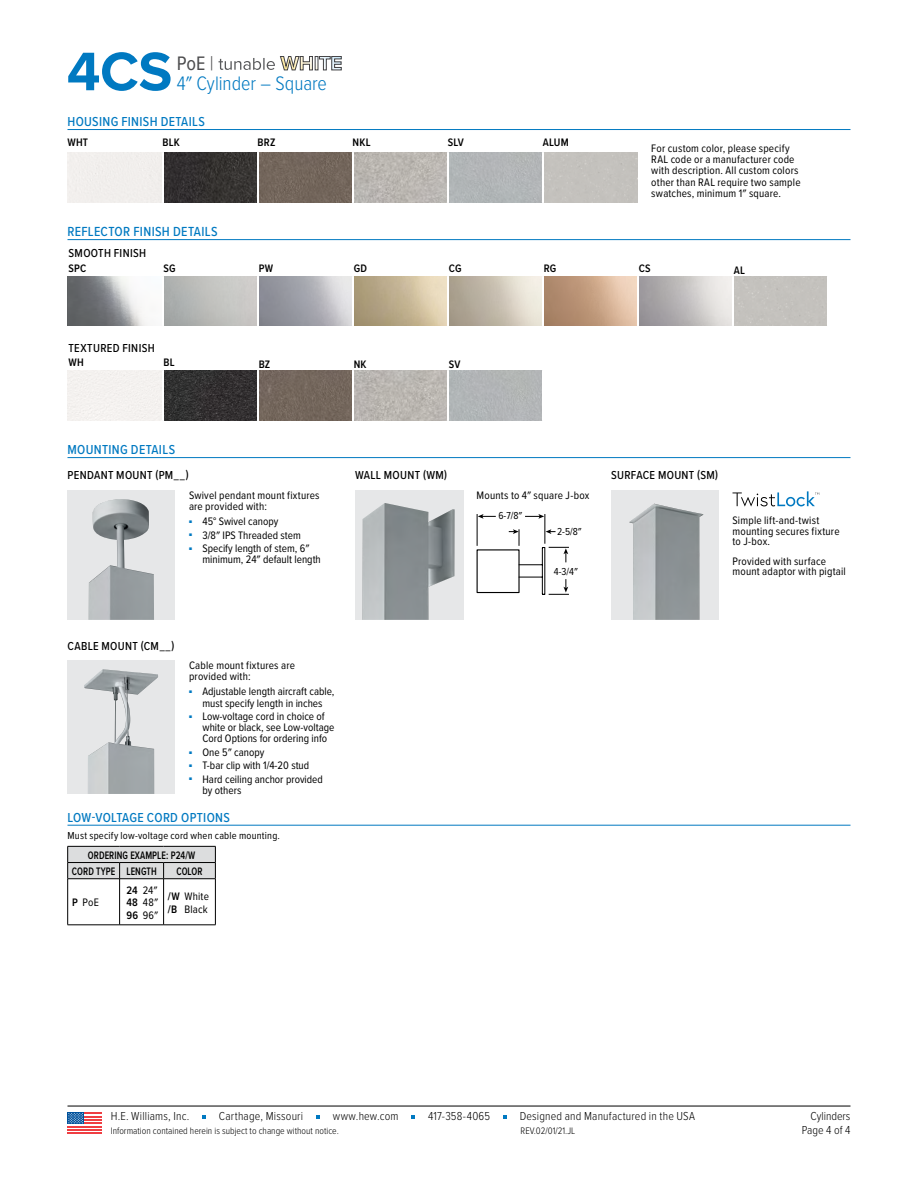
<style>
.page{position:relative;width:918px;height:1188px;background:#fff}
.page>*{position:absolute;margin:0;border:0;box-sizing:border-box;transform-origin:0 0}
.t1{font:700 56.25px "Proxima Nova";color:#0079c1}
.t2{font:300 20.25px/20.2px "Proxima Nova Cond";letter-spacing:-.005em;color:#0079c1}
.Blue__underlined_hea{font:500 13.65px "Proxima Nova Cond";letter-spacing:.025em;color:#0079c1}
.Blue__underlined_hea-2{font:500 13.5px "Proxima Nova Cond";letter-spacing:.025em;color:#0079c1}
.t3{font:300 12px "Proxima Nova Cond";letter-spacing:.015em;color:#000}
.Sub_headings{font:500 12px "Proxima Nova Cond";letter-spacing:.025em;color:#000}
.Order_Info_-_Plain_T{font:11.25px/11.2px "Proxima Nova Cond";letter-spacing:.01em;color:#000}
.t4{font:600 11.25px "Proxima Nova Cond";letter-spacing:.01em;color:#000}
.t5{font:600 11.25px/16.2px "Proxima Nova Cond";letter-spacing:.01em;color:#000;scale:.85 1}
.t6{font:10.5px "Proxima Nova Cond";letter-spacing:.02em;color:#000}
.t7{font:300 9.75px "Proxima Nova Cond";color:#000}
.s1{font-weight:400;color:#4d4d4f}
.s2{color:#4d4d4f}
.s3{font-weight:600}
</style>
<div class="page">
<svg style="left:219px;top:56px;width:122px;height:14px"></svg>
<hr style="left:68px;top:129px;width:782px;height:1px;background:#0079c1">
<hr style="left:68px;top:239px;width:782px;height:1px;background:#0079c1">
<hr style="left:68px;top:457px;width:782px;height:1px;background:#0079c1">
<hr style="left:68px;top:825px;width:782px;height:1px;background:#0079c1">
<img style="left:164px;top:152px;width:92px;height:50px">
<img style="left:259px;top:152px;width:92px;height:50px">
<img style="left:354px;top:152px;width:92px;height:50px">
<div style="left:449px;top:152px;width:92px;height:50px;background:#b2b5b7"></div>
<svg style="left:68px;top:370px;width:474px;height:1px"></svg>
<img style="left:68px;top:276px;width:80px;height:50px">
<img style="left:354px;top:276px;width:92px;height:50px">
<img style="left:544px;top:276px;width:92px;height:50px">
<div style="left:734px;top:276px;width:92px;height:50px;background:#c4c2bd"></div>
<img style="left:164px;top:371px;width:92px;height:49px">
<div style="left:259px;top:371px;width:92px;height:49px;background:#74665c"></div>
<img style="left:354px;top:371px;width:92px;height:49px">
<div style="left:449px;top:371px;width:92px;height:49px;background:#b2b5b7"></div>
<div style="left:68px;top:490px;width:108px;height:130px;background:#e6e7e8"></div>
<img style="left:89px;top:499px;width:65px;height:121px">
<div style="left:355px;top:490px;width:108px;height:130px;background:#e6e7e8"></div>
<img style="left:362px;top:503px;width:93px;height:117px">
<hr style="left:477px;top:514px;width:1px;height:32px;background:#000">
<hr style="left:544px;top:514px;width:1px;height:30px;background:#000">
<svg style="left:478px;top:514px;width:18px;height:5px"></svg>
<svg style="left:525px;top:514px;width:19px;height:5px"></svg>
<svg style="left:509px;top:529px;width:60px;height:66px"></svg>
<div style="left:611px;top:490px;width:108px;height:130px;background:#e6e7e8"></div>
<img style="left:629px;top:504px;width:74px;height:116px">
<svg style="left:733px;top:491px;width:86px;height:16px"></svg>
<div style="left:68px;top:660px;width:108px;height:134px;background:#e6e7e8"></div>
<img style="left:84px;top:669px;width:74px;height:125px">
<hr style="left:68px;top:879px;width:1px;height:46px;background:#000">
<hr style="left:119px;top:879px;width:1px;height:46px;background:#000">
<hr style="left:163px;top:879px;width:1px;height:46px;background:#000">
<hr style="left:215px;top:879px;width:1px;height:46px;background:#000">
<hr style="left:68px;top:925px;width:52px;height:1px;background:#000">
<hr style="left:120px;top:925px;width:44px;height:1px;background:#000">
<hr style="left:164px;top:925px;width:52px;height:1px;background:#000">
<svg style="left:68px;top:846px;width:148px;height:33px"></svg>
<hr style="left:68px;top:862px;width:52px;height:1px;background:#000">
<hr style="left:164px;top:862px;width:52px;height:1px;background:#000">
<hr style="left:68px;top:1106px;width:782px;height:1px;background:#000">
<svg style="left:202px;top:1116px;width:4px;height:3px"></svg>
<svg style="left:316px;top:1116px;width:4px;height:3px"></svg>
<svg style="left:503px;top:1116px;width:4px;height:3px"></svg>
<div style="left:68px;top:1112px;width:34px;height:22px;background:linear-gradient(to right,#fff,#fff)"></div>
<hr style="left:68px;top:1126px;width:34px;height:1px;background:#ef3e42">
<hr style="left:68px;top:1129px;width:34px;height:2px;background:#ef3e42">
<hr style="left:68px;top:1132px;width:34px;height:2px;background:#ef3e42">
<hr style="left:68px;top:1122px;width:34px;height:2px;background:#ef3e42">
<hr style="left:68px;top:1119px;width:34px;height:2px;background:#ef3e42">
<hr style="left:68px;top:1116px;width:34px;height:1px;background:#ef3e42">
<hr style="left:68px;top:1112px;width:34px;height:2px;background:#ef3e42">
<div style="left:68px;top:1112px;width:16px;height:12px;background:#00529c"></div>
<svg style="left:68px;top:1113px;width:15px;height:11px"></svg>
<h1 class="t1" style="left:67px;top:30px;width:107px">4CS</h1>
<h2 class="t2" style="left:177px;top:52px;width:152px"><span class="s1">PoE</span> <span class="s2">|<br></span>4″ Cylinder – Square</h2>
<p class="Blue__underlined_hea-2" style="left:68px;top:112px;width:139px">HOUSING FINISH DETAILS</p>
<p class="t4" style="left:68px;top:134px;width:22px">WHT</p>
<p class="t4" style="left:163px;top:134px;width:19px">BLK</p>
<p class="t4" style="left:258px;top:134px;width:19px">BRZ</p>
<p class="t4" style="left:353px;top:134px;width:20px">NKL</p>
<p class="t4" style="left:448px;top:134px;width:18px">SLV</p>
<p class="t4" style="left:543px;top:134px;width:28px">ALUM</p>
<p class="Order_Info_-_Plain_T" style="left:651px;top:142px;width:151px">For custom color, please specify<br>RAL code or a manufacturer code with description. All custom colors other than RAL require two sample swatches, minimum 1″ square.</p>
<p class="Blue__underlined_hea" style="left:68px;top:221px;width:152px">REFLECTOR FINISH DETAILS</p>
<p class="Sub_headings" style="left:69px;top:244px;width:79px">SMOOTH FINISH</p>
<p class="t4" style="left:69px;top:260px;width:19px">SPC</p>
<p class="t4" style="left:164px;top:260px;width:14px">SG</p>
<p class="t4" style="left:259px;top:260px;width:16px">PW</p>
<p class="t4" style="left:354px;top:260px;width:15px">GD</p>
<p class="t4" style="left:449px;top:260px;width:14px">CG</p>
<p class="t4" style="left:544px;top:260px;width:14px">RG</p>
<p class="t4" style="left:639px;top:260px;width:13px">CS</p>
<p class="t4" style="left:734px;top:262px;width:13px">AL</p>
<p class="Sub_headings" style="left:69px;top:339px;width:88px">TEXTURED FINISH</p>
<p class="t4" style="left:69px;top:354px;width:17px">WH</p>
<p class="t4" style="left:164px;top:354px;width:13px">BL</p>
<p class="t4" style="left:259px;top:356px;width:13px">BZ</p>
<p class="t4" style="left:354px;top:356px;width:14px">NK</p>
<p class="t4" style="left:449px;top:356px;width:13px">SV</p>
<p class="Blue__underlined_hea-2" style="left:68px;top:440px;width:109px">MOUNTING DETAILS</p>
<p class="Sub_headings" style="left:68px;top:467px;width:123px">PENDANT MOUNT (PM__)</p>
<p class="Sub_headings" style="left:355px;top:467px;width:94px">WALL MOUNT (WM)</p>
<p class="Sub_headings" style="left:611px;top:467px;width:109px">SURFACE MOUNT (SM)</p>
<p class="Order_Info_-_Plain_T" style="left:189px;top:490px;width:132px;line-height:10.5px">Swivel pendant mount fixtures are provided with:</p>
<p class="Order_Info_-_Plain_T" style="left:189px;top:515px;width:91px"><sup>■</sup> 45° Swivel canopy</p>
<p class="Order_Info_-_Plain_T" style="left:189px;top:529px;width:113px"><sup>■</sup> 3/8″ IPS Threaded stem</p>
<p class="Order_Info_-_Plain_T" style="left:202px;top:542px;width:120px;text-indent:-14px"><sup>■</sup> Specify length of stem, 6″ minimum, 24″ default length</p>
<p class="Order_Info_-_Plain_T" style="left:477px;top:489px;width:114px">Mounts to 4″ square J-box</p>
<p class="t6" style="left:498px;top:508px;width:25px">6-7/8″</p>
<p class="t6" style="left:557px;top:524px;width:26px">2-5/8″</p>
<p class="Order_Info_-_Plain_T" style="left:733px;top:515px;width:109px;line-height:10.5px">Simple lift-and-twist mounting secures fixture to J-box.</p>
<p class="Order_Info_-_Plain_T" style="left:733px;top:555px;width:115px;line-height:10.5px">Provided with surface mount adaptor with pigtail</p>
<p class="t6" style="left:554px;top:564px;width:25px">4-3/4″</p>
<p class="Sub_headings" style="left:68px;top:637px;width:108px">CABLE MOUNT (CM__)</p>
<p class="Order_Info_-_Plain_T" style="left:189px;top:660px;width:107px;line-height:10.5px">Cable mount fixtures are provided with:</p>
<p class="Order_Info_-_Plain_T" style="left:189px;top:685px;width:147px;text-align:center"><sup>■</sup> Adjustable length aircraft cable, must specify length in inches</p>
<p class="Order_Info_-_Plain_T" style="left:202px;top:710px;width:133px;text-indent:-14px"><sup>■</sup> Low-voltage cord in choice of white or black, see Low-voltage<br>Cord Options for ordering info</p>
<p class="Order_Info_-_Plain_T" style="left:189px;top:746px;width:77px"><sup>■</sup> One 5″ canopy</p>
<p class="Order_Info_-_Plain_T" style="left:189px;top:759px;width:122px"><sup>■</sup> T-bar clip with 1/4-20 stud</p>
<p class="Order_Info_-_Plain_T" style="left:202px;top:773px;width:122px;text-indent:-14px"><sup>■</sup> Hard ceiling anchor provided by others</p>
<p class="Blue__underlined_hea-2" style="left:68px;top:807px;width:164px">LOW-VOLTAGE CORD OPTIONS</p>
<p class="t6" style="left:68px;top:828px;width:214px">Must specify low-voltage cord when cable mounting.</p>
<p class="t5" style="left:72px;top:847px;width:146px;text-indent:16px">ORDERING EXAMPLE: P24/W<br>CORD TYPE LENGTH</p>
<p class="t5" style="left:176px;top:863px;width:32px">COLOR</p>
<p class="Order_Info_-_Plain_T" style="left:72px;top:896px;width:28px"><span class="s3">P</span> PoE</p>
<p class="Order_Info_-_Plain_T" style="left:126px;top:883px;width:33px;line-height:12.6px;text-align:justify"><span class="s3">24</span> 24″ <span class="s3">48</span> 48″ <span class="s3">96</span> 96″</p>
<p class="Order_Info_-_Plain_T" style="left:168px;top:889px;width:43px;line-height:12.6px"><span class="s3">/W</span> White <span class="s3">/B</span> Black</p>
<p class="t3" style="left:111px;top:1108px;width:80px">H.E. Williams, Inc.</p>
<p class="t3" style="left:219px;top:1108px;width:86px">Carthage, Missouri</p>
<p class="t3" style="left:333px;top:1108px;width:67px">www.hew.com</p>
<p class="t3" style="left:428px;top:1108px;width:64px">417-358-4065</p>
<p class="t3" style="left:520px;top:1108px;width:177px">Designed and Manufactured in the USA</p>
<p class="t7" style="left:111px;top:1123px;width:230px">Information contained herein is subject to change without notice.</p>
<p class="t3" style="left:811px;top:1108px;width:41px">Cylinders</p>
<p class="t7" style="left:521px;top:1123px;width:56px">REV.02/01/21.JL</p>
<p class="t3" style="left:802px;top:1121px;width:50px">Page 4 of 4</p>
</div>
